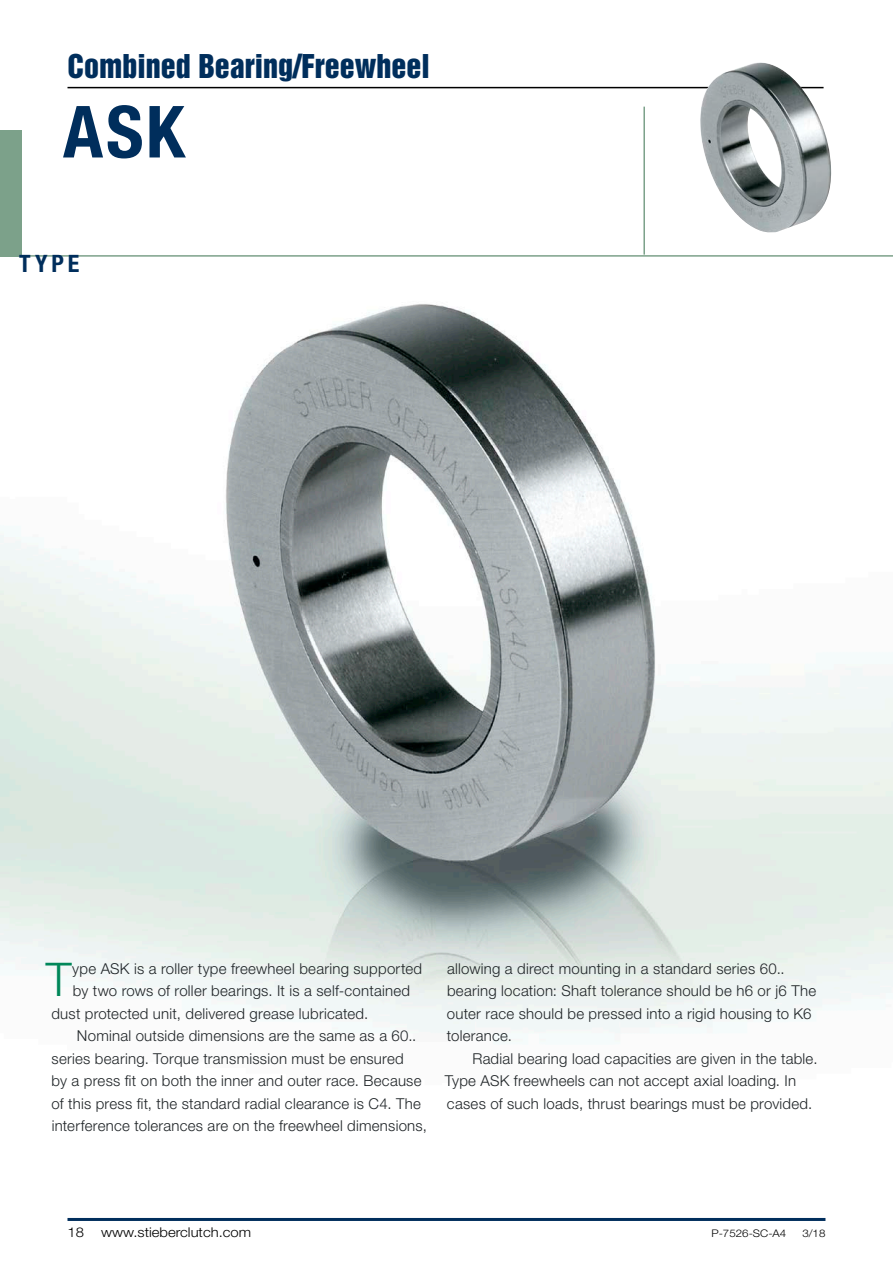
<style>
.page{position:relative;width:893px;height:1263px;background:#fff}
.page>*{position:absolute;margin:0;border:0;box-sizing:border-box;transform-origin:0 0}
.Headline_Big{font:700 condensed 72px "Helvetica Neue LT Std";color:#002e5c}
.Fließtext_Initial{font:300 46.5px "Helvetica Neue LT Std";color:#008759}
.t1{font:30px "Helvetica Inserat LT Std";color:#002e5c}
.Headline_Blau{font:700 condensed 24px "Helvetica Neue LT Std";color:#002e5c}
.Fließtext_Schwarz_Ei{font:300 15px/22.5px "Helvetica Neue LT Std";letter-spacing:.015em;color:#1f2427}
.Fließtext_Initial-2{font:300 15px "Helvetica Neue LT Std";letter-spacing:.015em;color:#1f2427}
.t2{font:300 13.5px "Helvetica Neue LT Std";color:#000;scale:1.1 1}
.t3{font:300 10.5px "Helvetica Neue LT Std";color:#000;scale:1.1 1}
</style>
<div class="page">
<hr style="left:0;top:255px;width:893px;height:2px;background:#7ca18a">
<div style="left:0;top:130px;width:21px;height:126px;background:#7ca18a"></div>
<hr style="left:68px;top:87px;width:756px;height:1px;background:#000">
<img style="left:0;top:304px;width:893px;height:729px">
<img style="left:696px;top:62px;width:136px;height:171px">
<hr style="left:68px;top:1218px;width:757px;height:3px;background:#002e5c">
<hr style="left:643px;top:107px;width:2px;height:148px;background:#7ca18a">
<p class="t1" style="left:68px;top:49px;width:364px">Combined Bearing/Freewheel</p>
<p class="Headline_Big" style="left:63px;top:88px;width:123px">ASK</p>
<p class="Headline_Blau" style="left:19px;top:249px;width:62px">TYPE</p>
<p class="Fließtext_Initial" style="left:46px;top:951px;width:27px">T</p>
<p class="Fließtext_Initial-2" style="left:72px;top:959px;width:351px">ype ASK is a roller type freewheel bearing supported</p>
<p class="Fließtext_Initial-2" style="left:73px;top:982px;width:339px">by two rows of roller bearings. It is a self-contained</p>
<p class="Fließtext_Initial-2" style="left:51px;top:1004px;width:318px">dust protected unit, delivered grease lubricated.</p>
<p class="Fließtext_Schwarz_Ei" style="left:52px;top:1024px;width:377px;text-indent:25px">Nominal outside dimensions are the same as a 60.. series bearing. Torque transmission must be ensured<br>by a press fit on both the inner and outer race. Because of this press fit, the standard radial clearance is C4. The interference tolerances are on the freewheel dimensions,</p>
<p class="Fließtext_Schwarz_Ei" style="left:447px;top:957px;width:371px">allowing a direct mounting in a standard series 60.. bearing location: Shaft tolerance should be h6 or j6 The outer race should be pressed into a rigid housing to K6 tolerance.</p>
<p class="Fließtext_Schwarz_Ei" style="left:445px;top:1047px;width:374px;text-indent:28px">Radial bearing load capacities are given in the table.<br>Type ASK freewheels can not accept axial loading. In cases of such loads, thrust bearings must be provided.</p>
<p class="t2" style="left:68px;top:1223px;width:17px">18</p>
<p class="t2" style="left:101px;top:1223px;width:138px">www.stieberclutch.com</p>
<p class="t3" style="left:711px;top:1226px;width:70px">P-7526-SC-A4</p>
<p class="t3" style="left:802px;top:1226px;width:23px">3/18</p>
</div>
